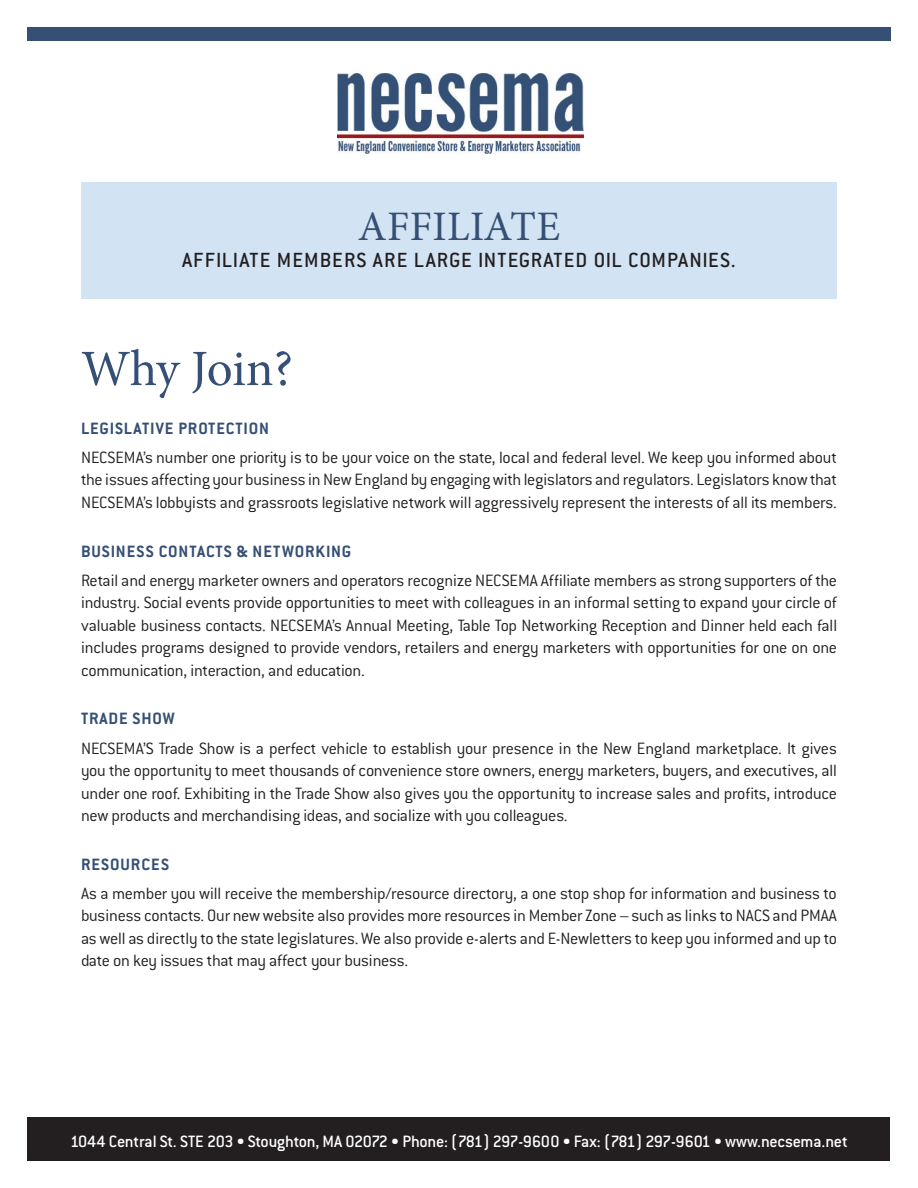
<style>
.page{position:relative;width:918px;height:1188px;background:#fff}
.page>*{position:absolute;margin:0;border:0;box-sizing:border-box;transform-origin:0 0}
.t1{font:51px "Minion Pro";letter-spacing:-.01em;color:#365075}
.t2{font:42px "Minion Pro";letter-spacing:.01em;color:#365075}
.t3{font:500 22.5px "Conduit ITC";letter-spacing:.05em;color:#231f20}
.t4{font:300 18px/22.5px "Conduit ITC";letter-spacing:-.015em;color:#231f20;text-align:justify}
.t5{font:500 18px "Conduit ITC";letter-spacing:-.02em;color:#fff}
.t6{font:700 18px "Conduit ITC";letter-spacing:.05em;color:#365075}
</style>
<div class="page">
<div style="left:28px;top:1118px;width:862px;height:37px;background:#231f20"></div>
<div style="left:28px;top:1123px;width:862px;height:37px;background:#231f20"></div>
<div style="left:81px;top:182px;width:756px;height:117px;background:#d2e3f3"></div>
<img style="left:338px;top:73px;width:245px;height:81px">
<div style="left:27px;top:27px;width:864px;height:13px;background:#365075"></div>
<p class="t2" style="left:358px;top:198px;width:204px">AFFILIATE</p>
<p class="t3" style="left:182px;top:247px;width:555px">AFFILIATE MEMBERS ARE LARGE INTEGRATED OIL COMPANIES.</p>
<p class="t1" style="left:81px;top:335px;width:213px">Why Join?</p>
<p class="t6" style="left:81px;top:418px;width:190px">LEGISLATIVE PROTECTION</p>
<p class="t4" style="left:81px;top:446px;width:758px">NECSEMA’s number one priority is to be your voice on the state, local and federal level. We keep you informed about the issues affecting your business in New England by engaging with legislators and regulators. Legislators know that NECSEMA’s lobbyists and grassroots legislative network will aggressively represent the interests of all its members.</p>
<p class="t6" style="left:81px;top:540px;width:272px">BUSINESS CONTACTS &amp; NETWORKING</p>
<p class="t4" style="left:81px;top:569px;width:758px">Retail and energy marketer owners and operators recognize NECSEMA Affiliate members as strong supporters of the industry. Social events provide opportunities to meet with colleagues in an informal setting to expand your circle of valuable business contacts. NECSEMA’s Annual Meeting, Table Top Networking Reception and Dinner held each fall includes programs designed to provide vendors, retailers and energy marketers with opportunities for one on one communication, interaction, and education.</p>
<p class="t6" style="left:81px;top:708px;width:95px">TRADE SHOW</p>
<p class="t4" style="left:81px;top:737px;width:758px">NECSEMA’S Trade Show is a perfect vehicle to establish your presence in the New England marketplace. It gives you the opportunity to meet thousands of convenience store owners, energy marketers, buyers, and executives, all under one roof. Exhibiting in the Trade Show also gives you the opportunity to increase sales and profits, introduce new products and merchandising ideas, and socialize with you colleagues.</p>
<p class="t6" style="left:81px;top:854px;width:89px">RESOURCES</p>
<p class="t4" style="left:81px;top:882px;width:758px">As a member you will receive the membership/resource directory, a one stop shop for information and business to business contacts. Our new website also provides more resources in Member Zone – such as links to NACS and PMAA as well as directly to the state legislatures. We also provide e-alerts and E-Newletters to keep you informed and up to date on key issues that may affect your business.</p>
<p class="t5" style="left:70px;top:1132px;width:779px">1044 Central St. STE 203 • Stoughton, MA 02072 • Phone: (781) 297-9600 • Fax: (781) 297-9601 • www.necsema.net</p>
</div>
